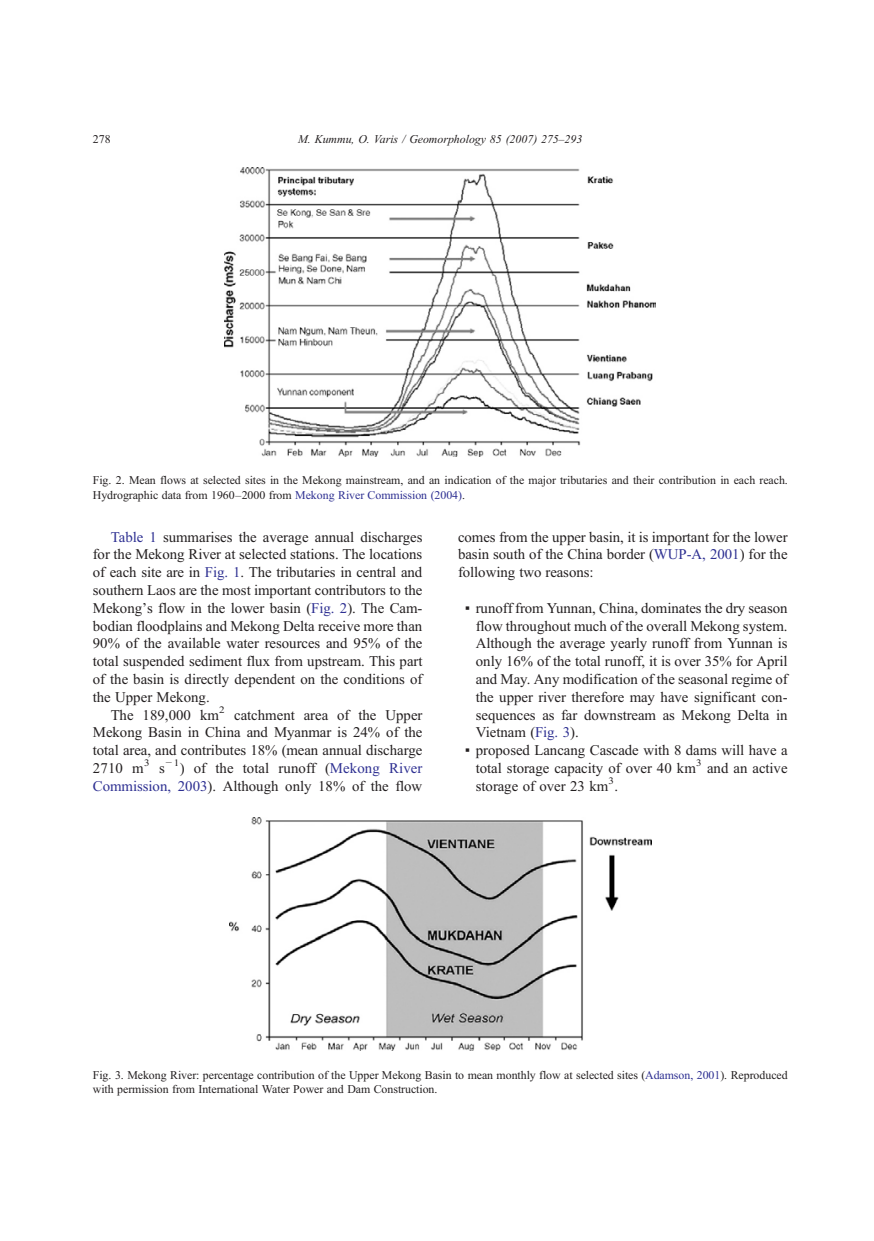
<style>
.page{position:relative;width:874px;height:1241px;background:#fff}
.page>*{position:absolute;margin:0;border:0;box-sizing:border-box;transform-origin:0 0}
.t1{font:14.88px/17.8px "Adv TT6120 e 2 aa";color:#231f20;text-align:justify}
.t2{font:11.9px/14.9px "Adv TT6120 e 2 aa";color:#231f20}
.t3{font:11.9px "Adv TT50 a 2 f 13 e.I";color:#231f20}
.s1{font-style:inherit}
.s2{color:#2e3092}
</style>
<div class="page">
<img style="left:229px;top:817px;width:422px;height:233px">
<img style="left:225px;top:168px;width:430px;height:288px">
<p class="t2" style="left:93px;top:133px;width:19px">278</p>
<p class="t3" style="left:298px;top:135px;width:286px">M. Kummu, O. Varis / Geomorphology 85 (2007) 275<span class="s1">–</span>293</p>
<p class="t2" style="left:93px;top:474px;width:696px">Fig. 2. Mean flows at selected sites in the Mekong mainstream, and an indication of the major tributaries and their contribution in each reach.<br>Hydrographic data from 1960<span class="s1">–</span>2000 from <span class="s2">Mekong River Commission (2004)</span>.</p>
<p class="t1" style="left:93px;top:529px;width:331px;text-indent:18px"><span class="s2">Table 1</span> summarises the average annual discharges for the Mekong River at selected stations. The locations of each site are in <span class="s2">Fig. 1</span>. The tributaries in central and southern Laos are the most important contributors to the Mekong's flow in the lower basin (<span class="s2">Fig. 2</span>). The Cam&shy;bodian floodplains and Mekong Delta receive more than 90% of the available water resources and 95% of the total suspended sediment flux from upstream. This part of the basin is directly dependent on the conditions of the Upper Mekong.</p>
<p class="t1" style="left:93px;top:707px;width:331px;text-indent:18px">The 189,000 km<sup>2</sup> catchment area of the Upper Mekong Basin in China and Myanmar is 24% of the total area, and contributes 18% (mean annual discharge 2710 m<sup>3</sup> s<sup>−</sup><sup>1</sup>) of the total runoff (<span class="s2">Mekong River Commission, 2003</span>). Although only 18% of the flow</p>
<p class="t1" style="left:458px;top:529px;width:331px">comes from the upper basin, it is important for the lower basin south of the China border (<span class="s2">WUP-A, 2001</span>) for the following two reasons:</p>
<p class="t1" style="left:475px;top:600px;width:313px;text-indent:-11px"><span class="s1">▪</span> runoff from Yunnan, China, dominates the dry season flow throughout much of the overall Mekong system.<br>Although the average yearly runoff from Yunnan is only 16% of the total runoff, it is over 35% for April and May. Any modification of the seasonal regime of the upper river therefore may have significant con&shy;sequences as far downstream as Mekong Delta in Vietnam (<span class="s2">Fig. 3</span>).</p>
<p class="t1" style="left:475px;top:743px;width:313px;text-indent:-11px"><span class="s1">▪</span> proposed Lancang Cascade with 8 dams will have a total storage capacity of over 40 km<sup>3</sup> and an active storage of over 23 km<sup>3</sup>.</p>
<p class="t2" style="left:93px;top:1068px;width:696px">Fig. 3. Mekong River: percentage contribution of the Upper Mekong Basin to mean monthly flow at selected sites (<span class="s2">Adamson, 2001</span>). Reproduced with permission from International Water Power and Dam Construction.</p>
</div>
